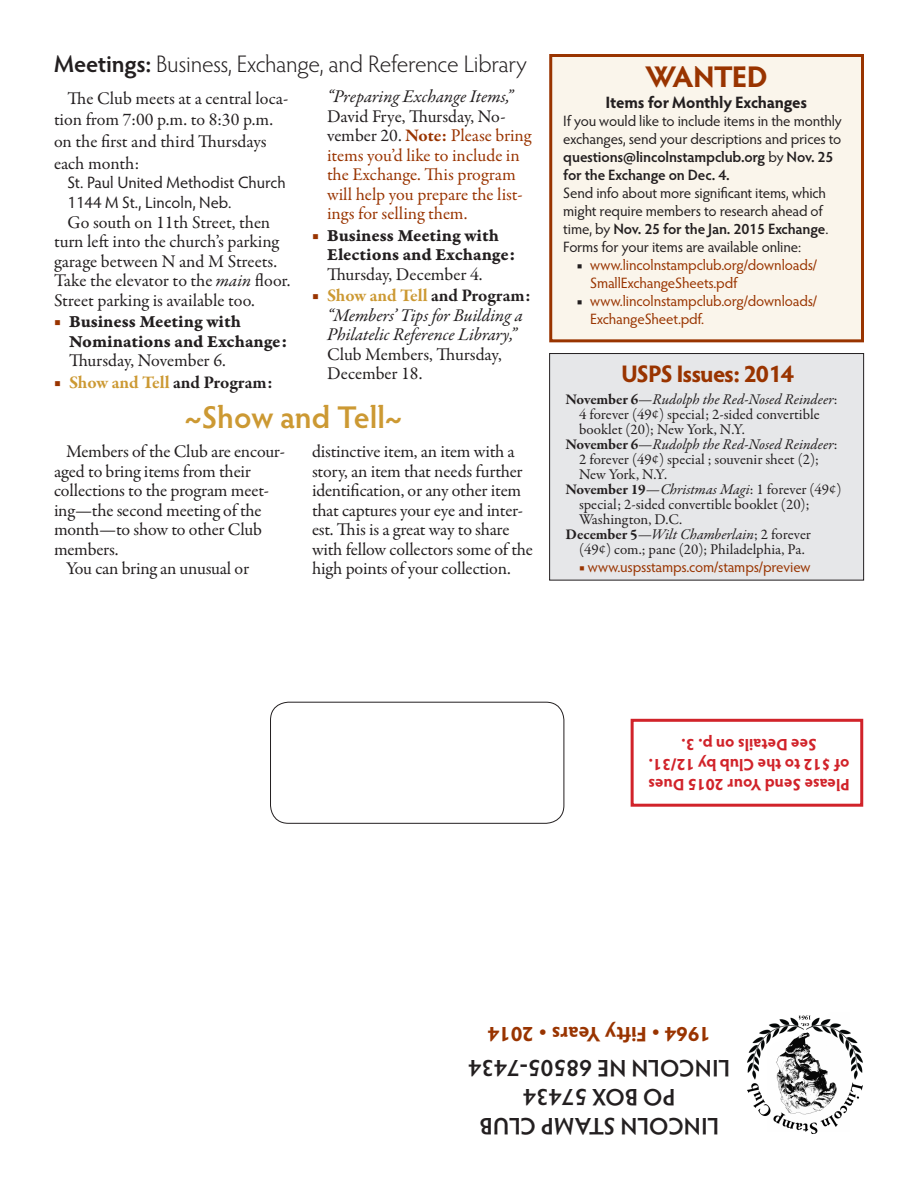
<style>
.page{position:relative;width:918px;height:1188px;background:#fff}
.page>*{position:absolute;margin:0;border:0;box-sizing:border-box;transform-origin:0 0}
.t1{font:600 31.5px "Hypatia Sans Pro";letter-spacing:-.005em;color:#c93}
.t2{font:700 30px "Hypatia Sans Pro";letter-spacing:-.03em;color:#993400}
.t3{font:300 24px "Hypatia Sans Pro";letter-spacing:-.01em;color:#231f20}
.t4{font:600 24px/28.8px "Hypatia Sans Pro";color:#231f20;text-align:center}
.t5{font:700 24px "Hypatia Sans Pro";letter-spacing:-.045em;color:#993400}
.t6{font:700 21px "Hypatia Sans Pro";letter-spacing:-.005em;color:#993400}
.t7{font:18px/19.5px "Garamond Premr Pro";letter-spacing:-.01em;color:#231f20}
.t8{font:18px/19.5px "Garamond Premr Pro";letter-spacing:-.005em;color:#993400}
.t9{font:italic 18px/19.5px "Garamond Premr Pro";letter-spacing:-.005em;color:#231f20;text-align:center}
.t10{font:18px/19.5px "Garamond Premr Pro Bd Capt";letter-spacing:-.005em;color:#231f20}
.t11{font:700 18px "Garamond Premr Pro";letter-spacing:-.005em;color:#c93}
.t12{font:700 16.5px/19.8px "Hypatia Sans Pro";color:#d1232a;text-align:center}
.t13{font:16.5px/19.8px "Hypatia Sans Pro";color:#231f20}
.t14{font:700 16.5px "Hypatia Sans Pro";letter-spacing:-.015em;color:#231f20}
.t15{font:15px/18px "Hypatia Sans Pro";letter-spacing:-.01em;color:#231f20}
.t16{font:15px "Garamond Premr Pro";color:#231f20}
.t17{font:italic 15px "Garamond Premr Pro";color:#231f20}
.t18{font:15px/18px "Hypatia Sans Pro";letter-spacing:-.01em;color:#993400}
.s1{font-weight:600}
.s2{font-style:italic}
.s3{font-family:"Hypatia Sans Pro";color:#993400}
.s4{font-family:"Hypatia Sans Pro";font-weight:400;color:#993400}
.s5{color:#231f20}
.s6{font-weight:700}
.s7{font-family:"Hypatia Sans Pro";font-style:normal;color:#993400}
.s8{font-weight:700;font-style:normal;color:#c93}
.s9{font-weight:700;font-style:normal}
.s10{font-style:normal}
</style>
<div class="page">
<div style="left:549px;top:353px;width:315px;height:227px;background:#e6e7e9;border:1px solid #231f20"></div>
<div style="left:549px;top:54px;width:315px;height:288px;background:#faf5eb;border:3px solid #993400"></div>
<div style="left:270px;top:702px;width:294px;height:122px;border:1px solid #231f20;border-radius:18px"></div>
<img style="left:747px;top:1015px;width:116px;height:119px">
<div style="left:631px;top:719px;width:232px;height:88px;border:3px solid #d1232a"></div>
<h3 class="t3" style="left:54px;top:48px;width:474px"><span class="s1">Meetings:</span> Business, Exchange, and Reference Library</h3>
<p class="t7" style="left:54px;top:88px;width:236px;line-height:21.6px;text-indent:14px">The Club meets at a central loca&shy;tion from 7:00 p.m. to 8:30 p.m. on the first and third Thursdays each month:</p>
<p class="t13" style="left:68px;top:172px;width:220px">St. Paul United Methodist Church<br>1144 M St., Lincoln, Neb.</p>
<p class="t7" style="left:54px;top:213px;width:238px;text-indent:14px">Go south on 11th Street, then turn left into the church’s parking garage between N and M Streets.<br>Take the elevator to the <span class="s2">main</span> floor.<br>Street parking is available too.</p>
<p class="t10" style="left:69px;top:312px;width:220px;text-indent:-15px"><span class="s3">■</span> Business Meeting with<br>Nominations and Exchange:</p>
<p class="t7" style="left:69px;top:351px;width:158px">Thursday, November 6.</p>
<p class="t11" style="left:54px;top:371px;width:220px"><span class="s4">■</span> Show and Tell <span class="s5">and Program:</span></p>
<p class="t9" style="left:327px;top:88px;width:188px">“Preparing Exchange Items,”</p>
<p class="t8" style="left:327px;top:107px;width:206px"><span class="s5">David Frye, Thursday, No&shy;vember 20.</span> <span class="s6">Note:</span> Please bring items you’d like to include in the Exchange. This program will help you prepare the list&shy;ings for selling them.</p>
<p class="t10" style="left:327px;top:226px;width:190px;text-indent:-15px"><span class="s3">■</span> Business Meeting with<br>Elections and Exchange:</p>
<p class="t7" style="left:327px;top:265px;width:157px">Thursday, December 4.</p>
<p class="t9" style="left:312px;top:287px;width:220px"><span class="s7">■</span> <span class="s8">Show and Tell</span> <span class="s9">and Program: </span>“Members’ Tips for Building a<br>Philatelic Reference Library,”</p>
<p class="t7" style="left:327px;top:345px;width:176px">Club Members, Thursday,<br>December 18.</p>
<h1 class="t1" style="left:185px;top:396px;width:219px">~Show and Tell~</h1>
<p class="t7" style="left:66px;top:442px;width:221px">Members of the Club are encour-</p>
<p class="t7" style="left:54px;top:462px;width:198px">aged to bring items from their</p>
<p class="t7" style="left:54px;top:481px;width:217px">collections to the program meet-</p>
<p class="t7" style="left:54px;top:501px;width:209px">ing—the second meeting of the</p>
<p class="t7" style="left:54px;top:520px;width:210px">month—to show to other Club</p>
<p class="t7" style="left:54px;top:540px;width:66px">members.</p>
<p class="t7" style="left:66px;top:559px;width:185px">You can bring an unusual or</p>
<p class="t7" style="left:312px;top:442px;width:222px">distinctive item, an item with a story, an item that needs further identification, or any other item that captures your eye and inter&shy;est. This is a great way to share with fellow collectors some of the high points of your collection.</p>
<h2 class="t2" style="left:645px;top:55px;width:124px">WANTED</h2>
<p class="t14" style="left:606px;top:91px;width:203px">Items for Monthly Exchanges</p>
<p class="t15" style="left:563px;top:112px;width:280px">If you would like to include items in the monthly exchanges, send your descriptions and prices to <span class="s1">questions@lincolnstampclub.org</span> by <span class="s1">Nov. 25 for the Exchange on Dec. 4.</span></p>
<p class="t15" style="left:563px;top:184px;width:267px">Send info about more significant items, which might require members to research ahead of time, by <span class="s1">Nov. 25 for the Jan. 2015 Exchange</span>.<br>Forms for your items are available online:</p>
<p class="t18" style="left:590px;top:256px;width:228px;text-indent:-14px"><span class="s5">■</span> www.lincolnstampclub.org/downloads/<br>SmallExchangeSheets.pdf</p>
<p class="t18" style="left:590px;top:292px;width:228px;text-indent:-14px"><span class="s5">■</span> www.lincolnstampclub.org/downloads/<br>ExchangeSheet.pdf.</p>
<h3 class="t5" style="left:621px;top:357px;width:174px">USPS Issues: 2014</h3>
<p class="t17" style="left:566px;top:390px;width:273px"><span class="s9">November 6</span>—Rudolph the Red-Nosed Reindeer<span class="s10">:</span></p>
<p class="t16" style="left:579px;top:405px;width:242px">4 forever (49¢) special; 2-sided convertible</p>
<p class="t16" style="left:579px;top:420px;width:167px">booklet (20); New York, N.Y.</p>
<p class="t17" style="left:566px;top:435px;width:273px"><span class="s9">November 6</span>—Rudolph the Red-Nosed Reindeer<span class="s10">:</span></p>
<p class="t16" style="left:579px;top:450px;width:241px">2 forever (49¢) special ; souvenir sheet (2);</p>
<p class="t16" style="left:579px;top:465px;width:90px">New York, N.Y.</p>
<p class="t17" style="left:566px;top:480px;width:278px"><span class="s9">November 19</span>—Christmas Magi<span class="s10">: 1 forever (49¢)</span></p>
<p class="t16" style="left:579px;top:495px;width:232px">special; 2-sided convertible booklet (20);</p>
<p class="t16" style="left:579px;top:510px;width:105px">Washington, D.C.</p>
<p class="t17" style="left:566px;top:525px;width:247px"><span class="s9">December 5</span>—Wilt Chamberlain<span class="s10">; 2 forever</span></p>
<p class="t16" style="left:579px;top:540px;width:227px">(49¢) com.; pane (20); Philadelphia, Pa.</p>
<p class="t18" style="left:579px;top:557px;width:233px">■ www.uspsstamps.com/stamps/preview</p>
<p class="t12" style="left:850px;top:795px;width:203px;rotate:-180deg">Please Send Your 2015 Dues of $12 to the Club by 12/31.<br>See Details on p. 3.</p>
<p class="t6" style="left:711px;top:1049px;width:224px;rotate:-180deg">1964 • Fifty Years • 2014</p>
<h3 class="t4" style="left:730px;top:1142px;width:263px;rotate:-180deg">LINCOLN STAMP CLUB<br>PO BOX 57434<br>LINCOLN NE 68505-7434</h3>
</div>
